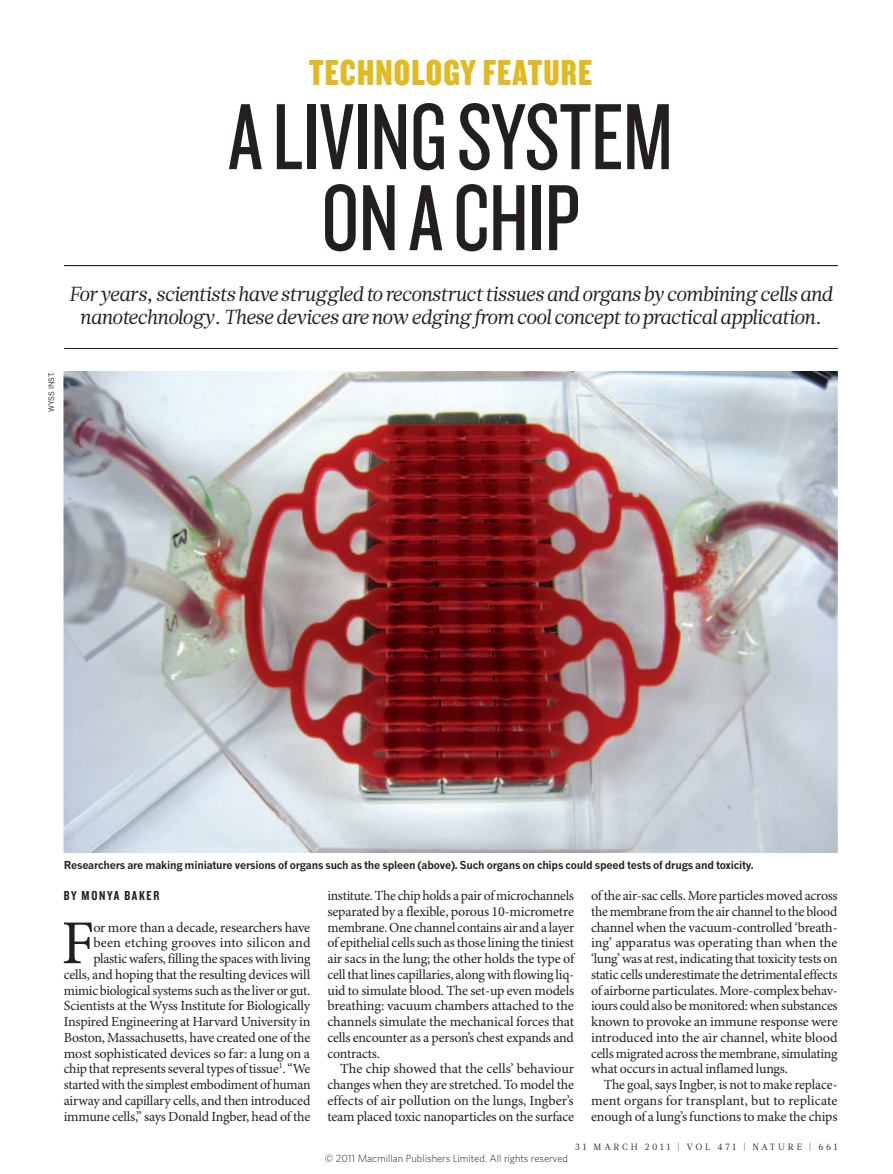
<style>
.page{position:relative;width:893px;height:1174px;background:#fff}
.page>*{position:absolute;margin:0;border:0;box-sizing:border-box;transform-origin:0 0}
.TECH_FEAT_COVER_HEAD{font:97.5px/81px "Knockout 28 Junior Feathrwt";letter-spacing:-.005em;color:#231f20;text-align:center}
.BODY_DROP_CAP{font:62.4px "Minion Pro";color:#231f20}
.TECH_FEAT_COVER{font:37.5px "Knockout 69 Full Liteweight";letter-spacing:.03em;color:#e3b923}
.INTRO{font:italic 20.25px/23.7px "Glosa Math";letter-spacing:-.01em;color:#231f20;text-align:center}
.BODY_DROP_CAP-2{font:13.95px/15.8px "Minion Pro";letter-spacing:-.02em;color:#231f20;text-align:right}
.BODY_INDENT{font:13.95px/15.8px "Minion Pro";letter-spacing:-.015em;color:#231f20;text-align:justify}
.AUTHOR_BYLINE{font:13.5px "Knockout 49 Liteweight";letter-spacing:.12em;color:#231f20}
.PIC_CAPTION{font:700 10.8px "News Gothic MTOT";letter-spacing:-.02em;color:#231f20}
.t1{font:300 10.5px "Whitney";color:#231f20}
.t2{font:9px "Glosa Math";letter-spacing:.3em;color:#231f20}
.PIC_CREDIT{font:7.5px "News Gothic MTOT";color:#231f20}
</style>
<div class="page">
<img style="left:64px;top:372px;width:774px;height:481px">
<hr style="left:64px;top:265px;width:774px;height:1px;background:#231f20">
<hr style="left:64px;top:348px;width:774px;height:1px;background:#231f20">
<p class="TECH_FEAT_COVER" style="left:309px;top:49px;width:285px">TECHNOLOGY FEATURE</p>
<p class="TECH_FEAT_COVER_HEAD" style="left:228px;top:93px;width:447px">A LIVING SYSTEM<br>ON A CHIP</p>
<p class="INTRO" style="left:69px;top:282px;width:765px">For years, scientists have struggled to reconstruct tissues and organs by combining cells and nanotechnology. These devices are now edging from cool concept to practical application.</p>
<p class="PIC_CREDIT" style="left:47px;top:412px;width:41px;rotate:-90deg">WYSS INST.</p>
<p class="PIC_CAPTION" style="left:64px;top:858px;width:691px">Researchers are making miniature versions of organs such as the spleen (above). Such organs on chips could speed tests of drugs and toxicity.</p>
<p class="AUTHOR_BYLINE" style="left:64px;top:887px;width:97px">BY MONYA BAKER</p>
<p class="BODY_DROP_CAP" style="left:61px;top:906px;width:35px">F</p>
<p class="BODY_DROP_CAP-2" style="left:64px;top:920px;width:248px">or more than a decade, researchers have been etching grooves into silicon and plastic wafers, filling the spaces with living cells, and hoping that the resulting devices will mimic biological systems such as the liver or gut.<br>Scientists at the Wyss Institute for Biologically Inspired Engineering at Harvard University in Boston, Massachusetts, have created one of the most sophisticated devices so far: a lung on a chip that represents several types of tissue<sup>1</sup>. “We started with the simplest embodiment of human airway and capillary cells, and then introduced immune cells,” says Donald Ingber, head of the</p>
<p class="BODY_DROP_CAP-2" style="left:327px;top:888px;width:248px;text-align:justify">institute. The chip holds a pair of microchannels separated by a flexible, porous 10-micrometre membrane. One channel contains air and a layer of epithelial cells such as those lining the tiniest air sacs in the lung; the other holds the type of cell that lines capillaries, along with flowing liq&shy;uid to simulate blood. The set-up even models breathing: vacuum chambers attached to the channels simulate the mechanical forces that cells encounter as a person’s chest expands and contracts.</p>
<p class="BODY_INDENT" style="left:327px;top:1061px;width:248px;text-indent:13px">The chip showed that the cells’ behaviour changes when they are stretched. To model the effects of air pollution on the lungs, Ingber’s team placed toxic nanoparticles on the surface</p>
<p class="BODY_INDENT" style="left:591px;top:888px;width:248px">of the air-sac cells. More particles moved across the membrane from the air channel to the blood channel when the vacuum-controlled ‘breath&shy;ing’ apparatus was operating than when the ‘lung’ was at rest, indicating that toxicity tests on static cells underestimate the detrimental effects of airborne particulates. More-complex behav&shy;iours could also be monitored: when substances known to provoke an immune response were introduced into the air channel, white blood cells migrated across the membrane, simulating what occurs in actual inflamed lungs.</p>
<p class="BODY_INDENT" style="left:591px;top:1077px;width:248px;text-indent:13px">The goal, says Ingber, is not to make replace&shy;ment organs for transplant, but to replicate enough of a lung’s functions to make the chips</p>
<p class="t1" style="left:325px;top:1151px;width:245px">© 2011 Macmillan Publishers Limited. All rights reserved</p>
<p class="t2" style="left:575px;top:1141px;width:264px">31 MARCH 2011 | VOL 471 | NATURE | 661</p>
</div>
